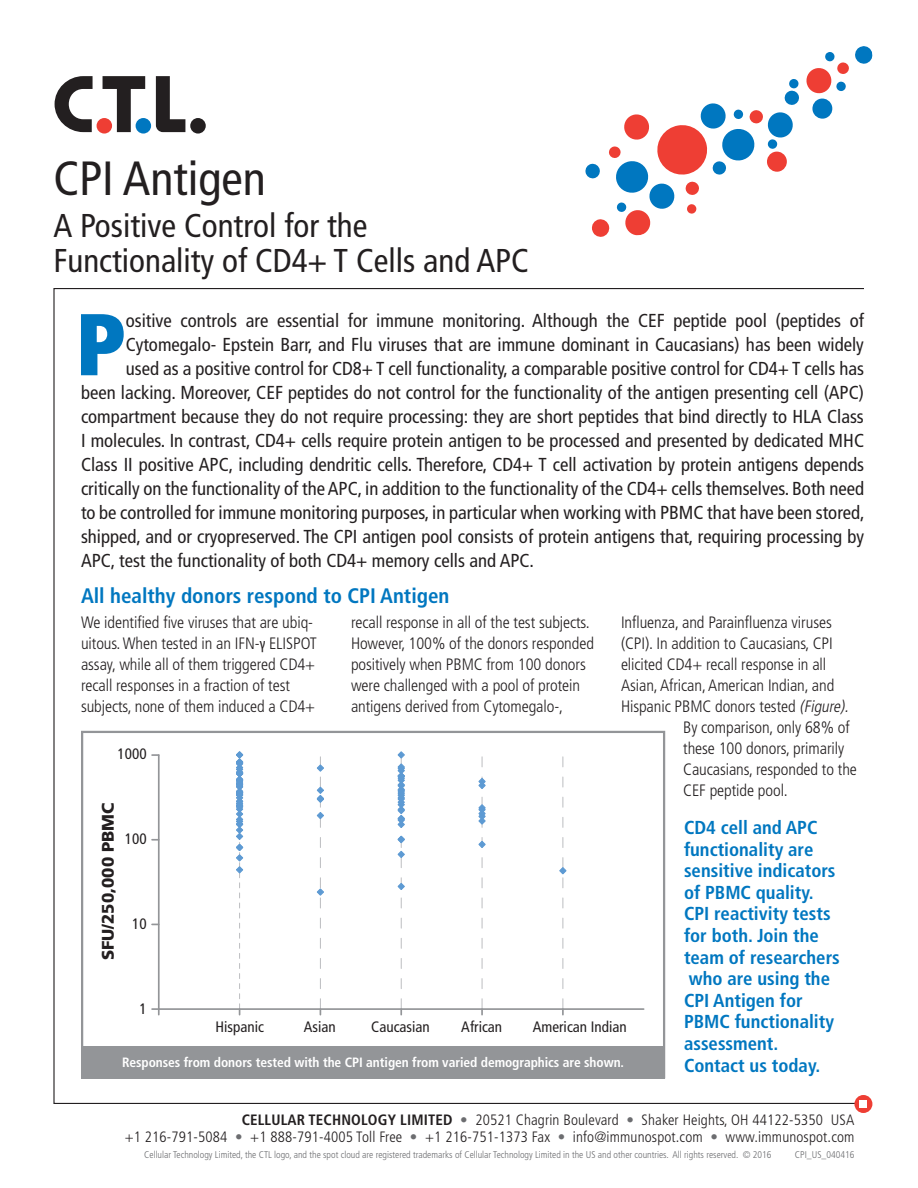
<style>
.page{position:relative;width:918px;height:1188px;background:#fff}
.page>*{position:absolute;margin:0;border:0;box-sizing:border-box;transform-origin:0 0}
.t1{font:900 condensed 87.45px "Frutiger LT Std";color:#0077c0}
.t2{font:condensed 48px "Frutiger LT Std";color:#231f20}
.t3{font:condensed 33px "Frutiger LT Std";color:#231f20}
.head{font:700 condensed 21px "Frutiger LT Std";color:#0077c0}
.t4{font:condensed 18.75px "Frutiger LT Std";color:#231f20}
.head-2{font:700 condensed 18.75px/21.6px "Frutiger LT Std";color:#0077c0}
.t5{font:900 16.8px "Frutiger LT Std";color:#231f20}
.t6{font:300 condensed 16.5px/21px "Frutiger LT Std";letter-spacing:-.005em;color:#231f20}
.t7{font:condensed 15.15px "Frutiger LT Std";color:#231f20}
.t8{font:300 condensed 15px "Frutiger LT Std";letter-spacing:.01em;color:#231f20}
.bullets{font:700 condensed 13.5px "Frutiger LT Std";letter-spacing:-.005em;color:#fff}
.t9{font:300 condensed 9.75px "Frutiger LT Std";color:#6c6d70}
.s1{font-family:"Myriad Pro";font-weight:400}
.s2{font-style:italic}
.s3{font-weight:700}
.s4{color:#6c6d70}
</style>
<div class="page">
<svg style="left:585px;top:46px;width:288px;height:191px"></svg>
<svg style="left:103px;top:76px;width:42px;height:56px"></svg>
<svg style="left:156px;top:76px;width:29px;height:56px"></svg>
<div style="left:97px;top:118px;width:15px;height:16px;background:#ee3e34;border-radius:50%"></div>
<svg style="left:55px;top:76px;width:38px;height:56px"></svg>
<div style="left:136px;top:118px;width:15px;height:16px;background:#0077c0;border-radius:50%"></div>
<div style="left:190px;top:118px;width:16px;height:16px;background:#231f20;border-radius:50%"></div>
<div style="left:854px;top:1095px;width:18px;height:18px;background:#ee3e34;border-radius:50%"></div>
<div style="left:860px;top:1100px;width:7px;height:8px;background:#fff"></div>
<hr style="left:158px;top:755px;width:2px;height:254px;background:#939598">
<svg style="left:152px;top:754px;width:7px;height:2px"></svg>
<svg style="left:152px;top:839px;width:6px;height:2px"></svg>
<hr style="left:159px;top:1008px;width:485px;height:2px;background:#939598">
<svg style="left:152px;top:1008px;width:8px;height:7px"></svg>
<svg style="left:236px;top:751px;width:8px;height:264px"></svg>
<svg style="left:316px;top:756px;width:8px;height:259px"></svg>
<svg style="left:397px;top:751px;width:8px;height:264px"></svg>
<svg style="left:478px;top:756px;width:8px;height:259px"></svg>
<svg style="left:559px;top:756px;width:8px;height:259px"></svg>
<div style="left:81px;top:1046px;width:584px;height:32px;background:#939598"></div>
<p class="t2" style="left:53px;top:150px;width:214px">CPI Antigen</p>
<p class="t3" style="left:53px;top:206px;width:315px">A Positive Control for the</p>
<p class="t3" style="left:53px;top:241px;width:477px">Functionality of CD4+ T Cells and APC</p>
<p class="t1" style="left:75px;top:291px;width:52px">P</p>
<p class="t4" style="left:126px;top:310px;width:740px">ositive controls are essential for immune monitoring. Although the CEF peptide pool (peptides of</p>
<p class="t4" style="left:126px;top:334px;width:740px">Cytomegalo- Epstein Barr, and Flu viruses that are immune dominant in Caucasians) has been widely</p>
<p class="t4" style="left:126px;top:358px;width:740px">used as a positive control for CD8+ T cell functionality, a comparable positive control for CD4+ T cells has</p>
<p class="t4" style="left:81px;top:382px;width:784px">been lacking. Moreover, CEF peptides do not control for the functionality of the antigen presenting cell (APC)</p>
<p class="t4" style="left:81px;top:406px;width:784px">compartment because they do not require processing: they are short peptides that bind directly to HLA Class</p>
<p class="t4" style="left:81px;top:430px;width:785px">I molecules. In contrast, CD4+ cells require protein antigen to be processed and presented by dedicated MHC</p>
<p class="t4" style="left:81px;top:454px;width:785px">Class II positive APC, including dendritic cells. Therefore, CD4+ T cell activation by protein antigens depends</p>
<p class="t4" style="left:81px;top:478px;width:785px">critically on the functionality of the APC, in addition to the functionality of the CD4+ cells themselves. Both need</p>
<p class="t4" style="left:81px;top:502px;width:785px">to be controlled for immune monitoring purposes, in particular when working with PBMC that have been stored,</p>
<p class="t4" style="left:81px;top:526px;width:785px">shipped, and or cryopreserved. The CPI antigen pool consists of protein antigens that, requiring processing by</p>
<p class="t4" style="left:81px;top:550px;width:455px">APC, test the functionality of both CD4+ memory cells and APC.</p>
<p class="head" style="left:81px;top:583px;width:370px">All healthy donors respond to CPI Antigen</p>
<p class="t6" style="left:81px;top:612px;width:237px">We identified five viruses that are ubiq&shy;uitous. When tested in an IFN-<span class="s1">γ</span> ELISPOT assay, while all of them triggered CD4+ recall responses in a fraction of test subjects, none of them induced a CD4+</p>
<p class="t6" style="left:351px;top:612px;width:244px">recall response in all of the test subjects.<br>However, 100% of the donors responded positively when PBMC from 100 donors were challenged with a pool of protein antigens derived from Cytomegalo-,</p>
<p class="t6" style="left:621px;top:612px;width:212px">Influenza, and Parainfluenza viruses</p>
<p class="t6" style="left:621px;top:633px;width:213px">(CPI). In addition to Caucasians, CPI</p>
<p class="t6" style="left:621px;top:654px;width:207px">elicited CD4+ recall response in all</p>
<p class="t6" style="left:621px;top:675px;width:215px">Asian, African, American Indian, and</p>
<p class="t6" style="left:621px;top:696px;width:232px">Hispanic PBMC donors tested <span class="s2">(Figure).</span></p>
<p class="t6" style="left:683px;top:717px;width:168px">By comparison, only 68% of</p>
<p class="t6" style="left:683px;top:738px;width:162px">these 100 donors, primarily</p>
<p class="t6" style="left:683px;top:759px;width:175px">Caucasians, responded to the</p>
<p class="t6" style="left:683px;top:780px;width:106px">CEF peptide pool.</p>
<p class="t7" style="left:118px;top:745px;width:31px">1000</p>
<p class="t5" style="left:98px;top:960px;width:159px;rotate:-90deg">SFU/250,000 PBMC</p>
<p class="t7" style="left:125px;top:830px;width:23px">100</p>
<p class="t7" style="left:132px;top:915px;width:16px">10</p>
<p class="t7" style="left:139px;top:1000px;width:9px">1</p>
<p class="t7" style="left:216px;top:1017px;width:50px">Hispanic</p>
<p class="t7" style="left:304px;top:1017px;width:33px">Asian</p>
<p class="t7" style="left:371px;top:1017px;width:60px">Caucasian</p>
<p class="t7" style="left:461px;top:1017px;width:42px">African</p>
<p class="t7" style="left:533px;top:1017px;width:95px">American Indian</p>
<p class="bullets" style="left:122px;top:1054px;width:504px">Responses from donors tested with the CPI antigen from varied demographics are shown.</p>
<p class="head-2" style="left:684px;top:817px;width:157px">CD4 cell and APC functionality are sensitive indicators of PBMC quality.<br>CPI reactivity tests for both. Join the team of researchers who are using the<br>CPI Antigen for<br>PBMC functionality assessment.</p>
<p class="head-2" style="left:684px;top:1054px;width:138px">Contact us today.</p>
<p class="t8" style="left:242px;top:1111px;width:614px"><span class="s3">CELLULAR TECHNOLOGY LIMITED</span> <span class="s4">•</span> 20521 Chagrin Boulevard <span class="s4">•</span> Shaker Heights, OH 44122-5350 USA</p>
<p class="t8" style="left:125px;top:1128px;width:731px">+1 216-791-5084 <span class="s4">•</span> +1 888-791-4005 Toll Free <span class="s4">•</span> +1 216-751-1373 Fax <span class="s4">•</span> info@immunospot.com <span class="s4">•</span> www.immunospot.com</p>
<p class="t9" style="left:144px;top:1149px;width:629px">Cellular Technology Limited, the CTL logo, and the spot cloud are registered trademarks of Cellular Technology Limited in the US and other countries. All rights reserved. © 2016</p>
<p class="t9" style="left:795px;top:1149px;width:61px">CPI_US_040416</p>
</div>
